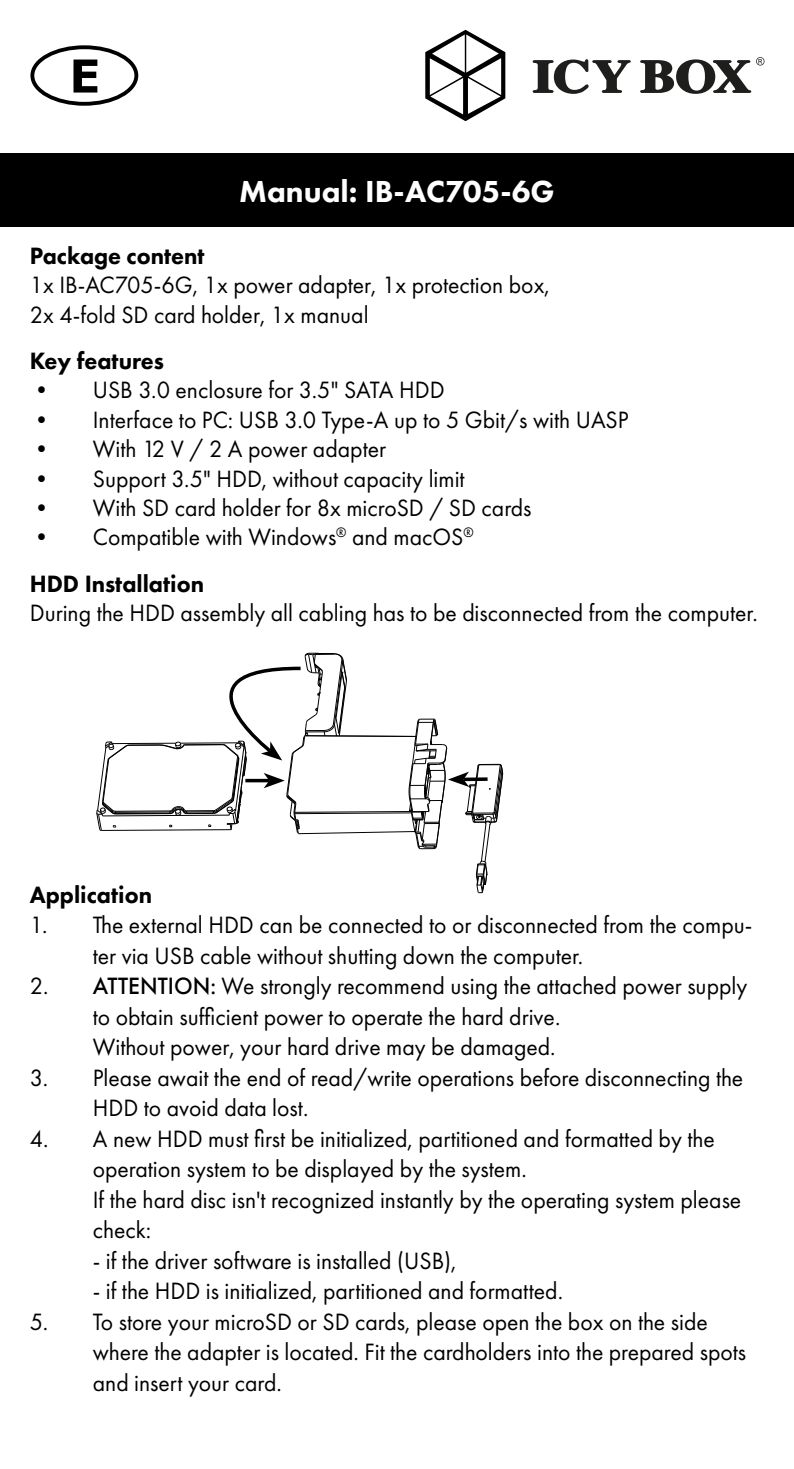
<style>
.page{position:relative;width:794px;height:1469px;background:#fff}
.page>*{position:absolute;margin:0;border:0;box-sizing:border-box;transform-origin:0 0}
.t1{font:800 31.5px "Futura PT";color:#fff}
.t2{font:24.5px/30.4px "Futura PT";color:#000;scale:.96 1}
.t3{font:800 24.5px "Futura PT";color:#000;scale:.96 1}
.s1{font-weight:800}
.s2{font-weight:500}
</style>
<div class="page">
<div style="left:0;top:153px;width:794px;height:74px;background:#000"></div>
<div style="left:30px;top:45px;width:108px;height:61px;border:4px solid #000;border-radius:50%"></div>
<svg style="left:73px;top:60px;width:24px;height:33px"></svg>
<svg style="left:425px;top:30px;width:80px;height:91px"></svg>
<svg style="left:532px;top:57px;width:232px;height:37px"></svg>
<hr style="left:112px;top:742px;width:64px;height:2px;background:#020203">
<hr style="left:129px;top:744px;width:31px;height:2px;background:#020203">
<hr style="left:115px;top:810px;width:55px;height:2px;background:#020203">
<hr style="left:116px;top:812px;width:54px;height:2px;background:#020203">
<hr style="left:103px;top:814px;width:126px;height:2px;background:#020203">
<hr style="left:101px;top:829px;width:130px;height:2px;background:#020203">
<svg style="left:96px;top:741px;width:35px;height:90px"></svg>
<svg style="left:158px;top:652px;width:346px;height:242px"></svg>
<p class="t1" style="left:239px;top:179px;width:317px">Manual: IB-AC705-6G</p>
<p class="t3" style="left:30px;top:245px;width:184px">Package content</p>
<p class="t2" style="left:30px;top:271px;width:543px;line-height:29.4px">1x IB-AC705-6G, 1x power adapter, 1x protection box,<br>2x 4-fold SD card holder, 1x manual</p>
<p class="t3" style="left:30px;top:350px;width:141px">Key features</p>
<p class="t2" style="left:30px;top:376px;width:433px">• USB 3.0 enclosure for 3.5" SATA HDD</p>
<p class="t2" style="left:30px;top:405px;width:625px">• Interface to PC: USB 3.0 Type-A up to 5 Gbit/s with UASP</p>
<p class="t2" style="left:30px;top:434px;width:373px">• With 12 V / 2 A power adapter</p>
<p class="t2" style="left:30px;top:464px;width:454px">• Support 3.5" HDD, without capacity limit</p>
<p class="t2" style="left:30px;top:493px;width:524px">• With SD card holder for 8x microSD / SD cards</p>
<p class="t2" style="left:30px;top:515px;width:464px;line-height:46.2px">• Compatible with Windows<sup>®</sup> and macOS<sup>®<br></sup><span class="s1">HDD Installation</span></p>
<p class="t2" style="left:30px;top:598px;width:760px">During the HDD assembly all cabling has to be disconnected from the computer.</p>
<p class="t3" style="left:30px;top:884px;width:129px">Application</p>
<p class="t2" style="left:93px;top:910px;width:688px;text-indent:-63px">1. The external HDD can be connected to or disconnected from the compu&shy;ter via USB cable without shutting down the computer.</p>
<p class="t2" style="left:93px;top:971px;width:683px;text-indent:-63px">2. <span class="s2">ATTENTION:</span> We strongly recommend using the attached power supply to obtain sufficient power to operate the hard drive.<br>Without power, your hard drive may be damaged.</p>
<p class="t2" style="left:93px;top:1063px;width:679px;text-indent:-63px">3. Please await the end of read/write operations before disconnecting the<br>HDD to avoid data lost.</p>
<p class="t2" style="left:93px;top:1123px;width:677px;text-indent:-63px">4. A new HDD must first be initialized, partitioned and formatted by the operation system to be displayed by the system.<br>If the hard disc isn't recognized instantly by the operating system please check:</p>
<p class="t2" style="left:93px;top:1245px;width:380px">- if the driver software is installed (USB),</p>
<p class="t2" style="left:93px;top:1276px;width:491px">- if the HDD is initialized, partitioned and formatted.</p>
<p class="t2" style="left:93px;top:1306px;width:682px;text-indent:-63px">5. To store your microSD or SD cards, please open the box on the side where the adapter is located. Fit the cardholders into the prepared spots and insert your card.</p>
</div>
